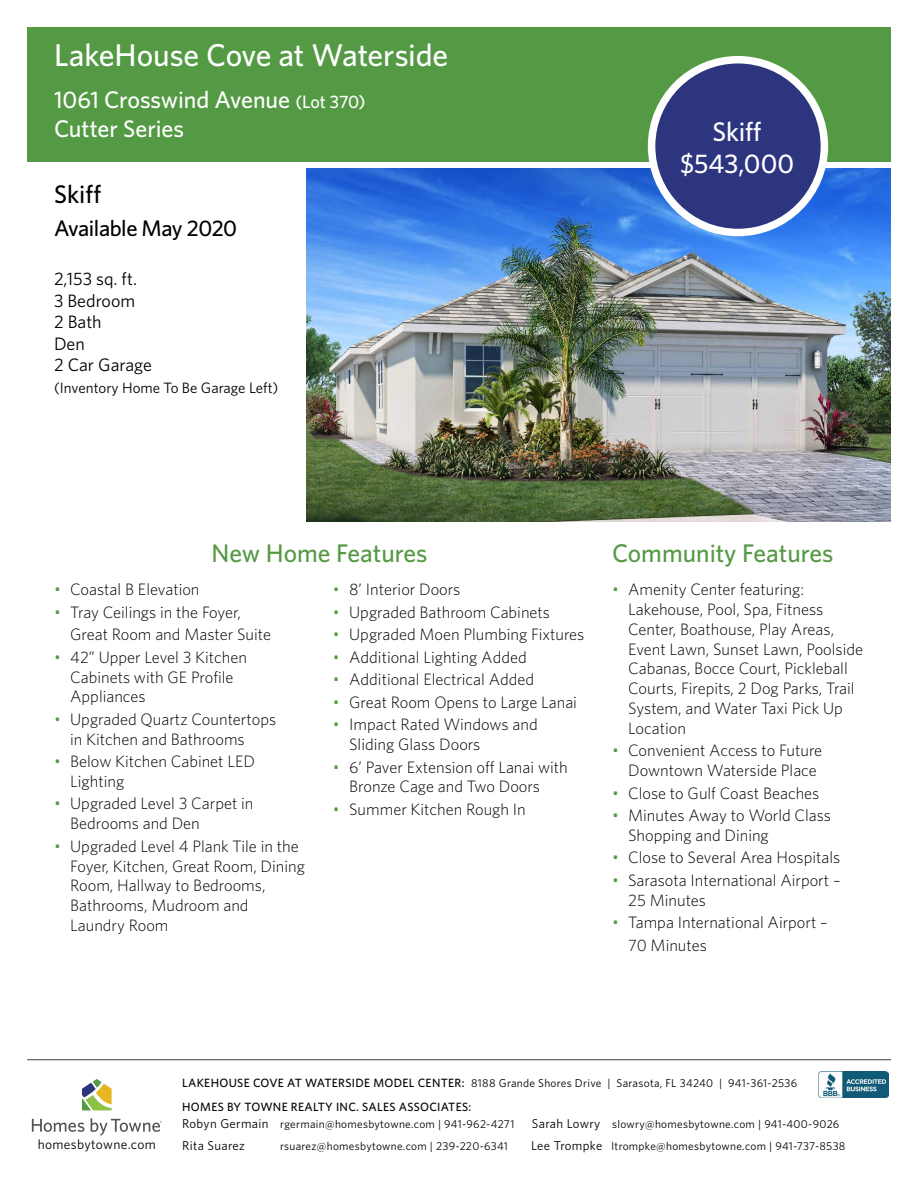
<style>
.page{position:relative;width:918px;height:1188px;background:#fff}
.page>*{position:absolute;margin:0;border:0;box-sizing:border-box;transform-origin:0 0}
.t1{font:500 31.5px "Whitney";letter-spacing:-.005em;color:#fff}
.t2{font:500 27px/32.4px "Whitney";letter-spacing:-.005em;color:#fff;text-align:center}
.t3{font:500 25.5px "Whitney";color:#549a44}
.t4{font:500 25.5px "Whitney";color:#000}
.t5{font:500 24px/28.8px "Whitney";letter-spacing:-.005em;color:#fff}
.t6{font:500 22.5px "Whitney";letter-spacing:-.02em;color:#000}
.t7{font:18px/21.6px "Whitney";color:#000}
.t8{font:300 16.5px/19.8px "Whitney";color:#000}
.t9{font:15px "Whitney";color:#000}
.t10{font:13.5px "Whitney";letter-spacing:.025em;color:#000}
.t11{font:12.9px "Whitney";letter-spacing:.025em;color:#000}
.t12{font:500 12px "Whitney";letter-spacing:.025em;color:#000}
.t13{font:11.4px "Whitney";letter-spacing:.025em;color:#000}
.s1{font-size:18px}
.s2{color:#549a44}
.s3{font-weight:500;font-size:12px}
.s4{font-size:12.9px}
</style>
<div class="page">
<div style="left:27px;top:27px;width:864px;height:135px;background:#549a44"></div>
<img style="left:819px;top:1071px;width:69px;height:27px">
<hr style="left:27px;top:1059px;width:864px;height:1px;background:#404236">
<svg style="left:82px;top:1079px;width:30px;height:31px"></svg>
<svg style="left:32px;top:1119px;width:52px;height:13px"></svg>
<svg style="left:91px;top:1118px;width:71px;height:18px"></svg>
<img style="left:306px;top:169px;width:585px;height:353px">
<div style="left:652px;top:60px;width:172px;height:173px;background:#2d357e;border-radius:50%"></div>
<div style="left:648px;top:56px;width:180px;height:180px;border:8px solid #fff;border-radius:50%"></div>
<h1 class="t1" style="left:54px;top:34px;width:396px">LakeHouse Cove at Waterside</h1>
<h3 class="t5" style="left:54px;top:85px;width:313px">1061 Crosswind Avenue <span class="s1">(Lot 370)<br></span>Cutter Series</h3>
<h3 class="t4" style="left:54px;top:177px;width:49px">Skiff</h3>
<h3 class="t6" style="left:54px;top:214px;width:185px">Available May 2020</h3>
<p class="t7" style="left:54px;top:268px;width:99px">2,153 sq. ft.<br>3 Bedroom<br>2 Bath<br>Den<br>2 Car Garage</p>
<p class="t9" style="left:54px;top:378px;width:226px">(Inventory Home To Be Garage Left)</p>
<h2 class="t2" style="left:680px;top:115px;width:116px">Skiff $543,000</h2>
<h3 class="t3" style="left:211px;top:536px;width:218px">New Home Features</h3>
<p class="t8" style="left:54px;top:579px;width:147px"><span class="s2">•</span> Coastal B Elevation</p>
<p class="t8" style="left:70px;top:600px;width:202px;line-height:22.5px;text-indent:-16px"><span class="s2">•</span> Tray Ceilings in the Foyer,<br>Great Room and Master Suite</p>
<p class="t8" style="left:70px;top:647px;width:178px;text-indent:-16px"><span class="s2">•</span> 42” Upper Level 3 Kitchen<br>Cabinets with GE Profile<br>Appliances</p>
<p class="t8" style="left:70px;top:709px;width:208px;text-indent:-16px"><span class="s2">•</span> Upgraded Quartz Countertops in Kitchen and Bathrooms</p>
<p class="t8" style="left:70px;top:751px;width:186px;text-indent:-16px"><span class="s2">•</span> Below Kitchen Cabinet LED<br>Lighting</p>
<p class="t8" style="left:70px;top:793px;width:185px;text-indent:-16px"><span class="s2">•</span> Upgraded Level 3 Carpet in<br>Bedrooms and Den</p>
<p class="t8" style="left:70px;top:836px;width:236px;text-indent:-16px"><span class="s2">•</span> Upgraded Level 4 Plank Tile in the<br>Foyer, Kitchen, Great Room, Dining<br>Room, Hallway to Bedrooms,<br>Bathrooms, Mudroom and<br>Laundry Room</p>
<p class="t8" style="left:333px;top:579px;width:129px"><span class="s2">•</span> 8’ Interior Doors</p>
<p class="t8" style="left:333px;top:602px;width:219px"><span class="s2">•</span> Upgraded Bathroom Cabinets</p>
<p class="t8" style="left:333px;top:624px;width:253px"><span class="s2">•</span> Upgraded Moen Plumbing Fixtures</p>
<p class="t8" style="left:333px;top:647px;width:195px"><span class="s2">•</span> Additional Lighting Added</p>
<p class="t8" style="left:333px;top:669px;width:203px"><span class="s2">•</span> Additional Electrical Added</p>
<p class="t8" style="left:333px;top:692px;width:246px"><span class="s2">•</span> Great Room Opens to Large Lanai</p>
<p class="t8" style="left:349px;top:714px;width:190px;text-indent:-16px"><span class="s2">•</span> Impact Rated Windows and<br>Sliding Glass Doors</p>
<p class="t8" style="left:349px;top:756px;width:220px;text-indent:-16px"><span class="s2">•</span> 6’ Paver Extension off Lanai with<br>Bronze Cage and Two Doors</p>
<p class="t8" style="left:333px;top:799px;width:194px"><span class="s2">•</span> Summer Kitchen Rough In</p>
<h3 class="t3" style="left:612px;top:536px;width:223px">Community Features</h3>
<p class="t8" style="left:628px;top:579px;width:236px;text-indent:-16px"><span class="s2">•</span> Amenity Center featuring:<br>Lakehouse, Pool, Spa, Fitness<br>Center, Boathouse, Play Areas,<br>Event Lawn, Sunset Lawn, Poolside<br>Cabanas, Bocce Court, Pickleball<br>Courts, Firepits, 2 Dog Parks, Trail<br>System, and Water Taxi Pick Up<br>Location</p>
<p class="t8" style="left:628px;top:740px;width:195px;text-indent:-16px"><span class="s2">•</span> Convenient Access to Future<br>Downtown Waterside Place</p>
<p class="t8" style="left:612px;top:782px;width:209px"><span class="s2">•</span> Close to Gulf Coast Beaches</p>
<p class="t8" style="left:628px;top:805px;width:204px;text-indent:-16px"><span class="s2">•</span> Minutes Away to World Class<br>Shopping and Dining</p>
<p class="t8" style="left:612px;top:847px;width:230px"><span class="s2">•</span> Close to Several Area Hospitals</p>
<p class="t8" style="left:628px;top:870px;width:214px;text-indent:-16px"><span class="s2">•</span> Sarasota International Airport –<br>25 Minutes</p>
<p class="t8" style="left:628px;top:911px;width:201px;line-height:22.5px;text-indent:-16px"><span class="s2">•</span> Tampa International Airport –<br>70 Minutes</p>
<p class="t13" style="left:182px;top:1075px;width:617px"><span class="s3">LAKEHOUSE COVE AT WATERSIDE MODEL CENTER:</span> 8188 Grande Shores Drive | Sarasota, FL 34240 | 941-361-2536</p>
<p class="t12" style="left:182px;top:1099px;width:291px">HOMES BY TOWNE REALTY INC. SALES ASSOCIATES:</p>
<p class="t13" style="left:182px;top:1117px;width:334px"><span class="s4">Robyn Germain</span> rgermain@homesbytowne.com | 941-962-4271</p>
<p class="t13" style="left:532px;top:1117px;width:309px"><span class="s4">Sarah Lowry</span> slowry@homesbytowne.com | 941-400-9026</p>
<p class="t10" style="left:38px;top:1136px;width:120px">homesbytowne.com</p>
<p class="t11" style="left:182px;top:1137px;width:64px">Rita Suarez</p>
<p class="t13" style="left:280px;top:1138px;width:229px">rsuarez@homesbytowne.com | 239-220-6341</p>
<p class="t13" style="left:531px;top:1138px;width:316px"><span class="s4">Lee Trompke</span> ltrompke@homesbytowne.com | 941-737-8538</p>
</div>
